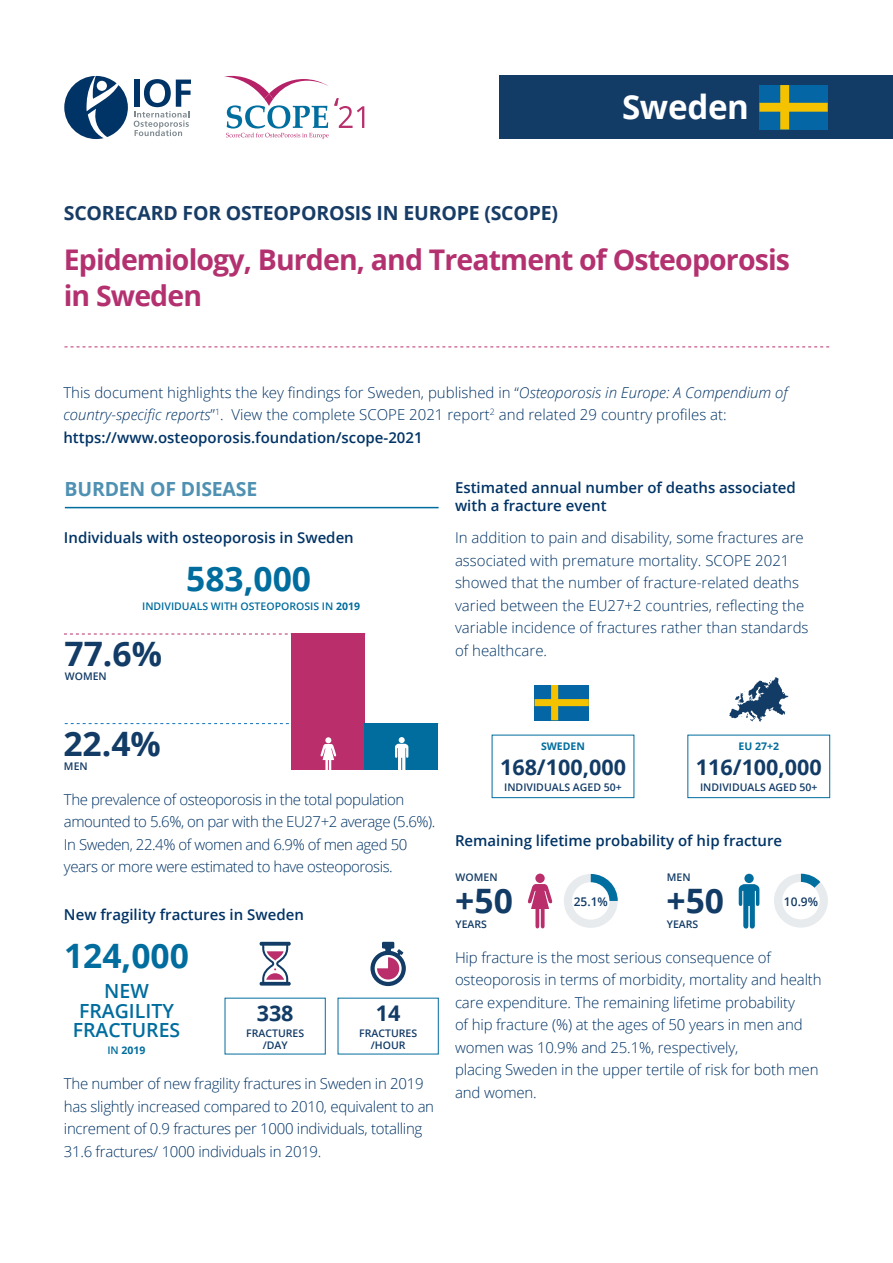
<style>
.page{position:relative;width:893px;height:1263px;background:#fff}
.page>*{position:absolute;margin:0;border:0;box-sizing:border-box;transform-origin:0 0}
.t1{font:700 33.6px "Open Sans";color:#123b66}
.t2{font:700 33.6px "Open Sans";color:#006d9e}
.Text{font:700 33.15px "Open Sans";letter-spacing:-.01em;color:#fff}
.Text-2{font:700 28.5px "Open Sans";letter-spacing:-.03em;color:#b43170}
.t3{font:700 21.6px "Open Sans";color:#123b66}
.Text-3{font:700 19.5px "Open Sans";letter-spacing:-.01em;color:#173c66}
.t4{font:600 19.5px/19.5px "Open Sans";color:#006d9e;text-align:center}
.Text-4{font:700 19.5px "Open Sans";letter-spacing:-.01em;color:#4f91b2}
.t5{font:300 15px/22.5px "Open Sans";letter-spacing:-.01em;color:#036}
.t6{font:600 15px/18px "Open Sans";color:#036}
.t7{font:300 15px/22.5px "Open Sans";letter-spacing:-.03em;color:#036}
.t8{font:600 12px "Open Sans";color:#123b66}
.t9{font:600 10.5px "Open Sans";color:#123b66}
.t10{font:600 10.5px "Open Sans";color:#006d9e}
.t11{font:700 10.5px "Open Sans";color:#006d9e}
.s1{font-style:italic}
.s2{font-weight:700}
.s3{font-weight:600}
</style>
<div class="page">
<svg style="left:535px;top:685px;width:54px;height:35px"></svg>
<svg style="left:65px;top:723px;width:373px;height:1px"></svg>
<div style="left:500px;top:76px;width:393px;height:63px;background:#123b66"></div>
<svg style="left:224px;top:76px;width:140px;height:63px"></svg>
<div style="left:291px;top:634px;width:74px;height:136px;background:#b92e6b"></div>
<div style="left:364px;top:724px;width:74px;height:46px;background:#006d9e"></div>
<svg style="left:64px;top:634px;width:227px;height:1px"></svg>
<svg style="left:320px;top:737px;width:16px;height:33px"></svg>
<svg style="left:395px;top:737px;width:13px;height:33px"></svg>
<hr style="left:260px;top:942px;width:31px;height:4px;background:#123b66;border-radius:2px">
<hr style="left:260px;top:982px;width:31px;height:3px;background:#123b66;border-radius:2px">
<svg style="left:262px;top:945px;width:26px;height:37px"></svg>
<svg style="left:370px;top:942px;width:36px;height:44px"></svg>
<svg style="left:729px;top:677px;width:59px;height:45px"></svg>
<div style="left:492px;top:735px;width:142px;height:63px;border:1px solid #006d9e"></div>
<div style="left:687px;top:735px;width:143px;height:63px;border:1px solid #006d9e"></div>
<div style="left:535px;top:873px;width:10px;height:10px;background:#b92e6b;border-radius:50%"></div>
<svg style="left:527px;top:884px;width:26px;height:44px"></svg>
<div style="left:744px;top:874px;width:10px;height:9px;background:#006d9e;border-radius:50%"></div>
<svg style="left:738px;top:884px;width:22px;height:44px"></svg>
<hr style="left:65px;top:507px;width:374px;height:1px;background:#006d9e">
<svg style="left:64px;top:76px;width:64px;height:63px"></svg>
<svg style="left:134px;top:79px;width:57px;height:57px"></svg>
<svg style="left:65px;top:346px;width:764px;height:1px"></svg>
<svg style="left:759px;top:85px;width:69px;height:44px"></svg>
<svg style="left:774px;top:874px;width:54px;height:54px"></svg>
<svg style="left:564px;top:874px;width:54px;height:54px"></svg>
<p class="Text-3" style="left:64px;top:199px;width:496px">SCORECARD FOR OSTEOPOROSIS IN EUROPE (SCOPE)</p>
<p class="Text" style="left:622px;top:84px;width:129px">Sweden</p>
<p class="Text-2" style="left:64px;top:239px;width:728px">Epidemiology, Burden, and Treatment of Osteoporosis</p>
<p class="Text-2" style="left:64px;top:275px;width:140px">in Sweden</p>
<p class="t5" style="left:63px;top:380px;width:726px">This document highlights the key findings for Sweden, published in “<span class="s1">Osteoporosis in Europe: A Compendium of country-specific reports</span>”<sup>1</sup>. View the complete SCOPE 2021 report<sup>2</sup> and related 29 country profiles at:</p>
<p class="t6" style="left:63px;top:428px;width:361px">https://www.osteoporosis.foundation/scope-2021</p>
<p class="Text-4" style="left:65px;top:476px;width:194px">BURDEN OF DISEASE</p>
<p class="t6" style="left:455px;top:478px;width:342px">Estimated annual number of deaths associated with a fracture event</p>
<p class="t6" style="left:64px;top:528px;width:291px">Individuals with osteoporosis in Sweden</p>
<p class="t2" style="left:186px;top:555px;width:127px">583,000</p>
<p class="t10" style="left:142px;top:599px;width:219px">INDIVIDUALS WITH OSTEOPOROSIS IN <span class="s2">2019</span></p>
<p class="t1" style="left:65px;top:630px;width:99px">77.6%</p>
<p class="t9" style="left:65px;top:669px;width:43px">WOMEN</p>
<p class="t1" style="left:63px;top:720px;width:99px">22.4%</p>
<p class="t9" style="left:64px;top:759px;width:25px">MEN</p>
<p class="t7" style="left:64px;top:787px;width:373px">The prevalence of osteoporosis in the total population amounted to 5.6%, on par with the EU27+2 average (5.6%).<br>In Sweden, 22.4% of women and 6.9% of men aged 50 years or more were estimated to have osteoporosis.</p>
<p class="t6" style="left:64px;top:905px;width:241px">New fragility fractures in Sweden</p>
<p class="t2" style="left:64px;top:932px;width:127px">124,000</p>
<p class="t4" style="left:104px;top:981px;width:46px">NEW</p>
<p class="t4" style="left:73px;top:1000px;width:109px">FRAGILITY<br>FRACTURES</p>
<p class="t11" style="left:107px;top:1043px;width:40px"><span class="s3">IN</span> 2019</p>
<p class="t3" style="left:257px;top:998px;width:38px">338</p>
<p class="t3" style="left:376px;top:998px;width:26px">14</p>
<p class="t9" style="left:246px;top:1026px;width:59px">FRACTURES</p>
<p class="t9" style="left:359px;top:1026px;width:59px">FRACTURES</p>
<p class="t9" style="left:263px;top:1038px;width:26px">/DAY</p>
<p class="t9" style="left:371px;top:1038px;width:36px">/HOUR</p>
<p class="t5" style="left:64px;top:1072px;width:372px">The number of new fragility fractures in Sweden in 2019 has slightly increased compared to 2010, equivalent to an increment of 0.9 fractures per 1000 individuals, totalling 31.6 fractures/ 1000 individuals in 2019.</p>
<p class="t5" style="left:455px;top:526px;width:355px">In addition to pain and disability, some fractures are associated with premature mortality. SCOPE 2021 showed that the number of fracture-related deaths varied between the EU27+2 countries, reflecting the variable incidence of fractures rather than standards of healthcare.</p>
<p class="t11" style="left:541px;top:739px;width:46px">SWEDEN</p>
<p class="t3" style="left:500px;top:752px;width:127px">168/100,000</p>
<p class="t9" style="left:504px;top:779px;width:119px">INDIVIDUALS AGED 50+</p>
<p class="t11" style="left:738px;top:739px;width:42px">EU 27+2</p>
<p class="t3" style="left:696px;top:752px;width:127px">116/100,000</p>
<p class="t9" style="left:700px;top:779px;width:119px">INDIVIDUALS AGED 50+</p>
<p class="t6" style="left:455px;top:831px;width:329px">Remaining lifetime probability of hip fracture</p>
<p class="t9" style="left:456px;top:870px;width:43px">WOMEN</p>
<p class="t9" style="left:667px;top:870px;width:25px">MEN</p>
<p class="t1" style="left:455px;top:877px;width:59px">+50</p>
<p class="t8" style="left:574px;top:893px;width:36px">25.1%</p>
<p class="t8" style="left:784px;top:894px;width:36px">10.9%</p>
<p class="t1" style="left:667px;top:877px;width:59px">+50</p>
<p class="t9" style="left:456px;top:917px;width:33px">YEARS</p>
<p class="t9" style="left:667px;top:917px;width:33px">YEARS</p>
<p class="t5" style="left:455px;top:946px;width:368px">Hip fracture is the most serious consequence of osteoporosis in terms of morbidity, mortality and health care expenditure. The remaining lifetime probability<br>of hip fracture (%) at the ages of 50 years in men and women was 10.9% and 25.1%, respectively,<br>placing Sweden in the upper tertile of risk for both men and women.</p>
</div>
